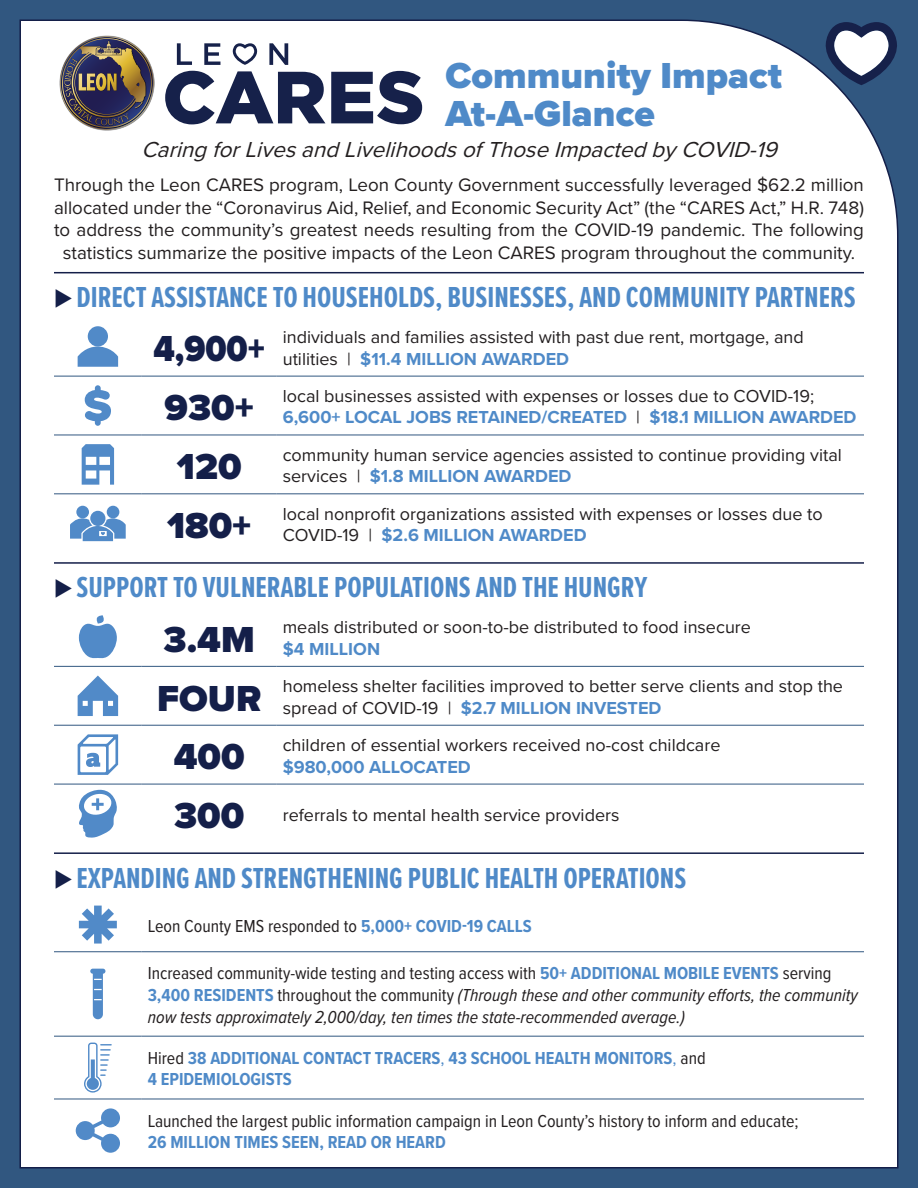
<style>
.page{position:relative;width:918px;height:1188px;background:#315780}
.page>*{position:absolute;margin:0;border:0;box-sizing:border-box;transform-origin:0 0}
.t1{font:900 37.5px/37.5px "Proxima Nova";color:#4f8ac8}
.t2{font:900 37.5px "Proxima Nova";color:#141f49}
.t3{font:900 37.5px "Proxima Nova";color:#141f49;scale:.9 1}
.t4{font:700 30px "Proxima Nova Ex Cn";color:#4f8ac8}
.t5{font:italic 22.5px "Proxima Nova";color:#231f20}
.t6{font:18.75px/22.5px "Proxima Nova";color:#231f20;text-align:center}
.t7{font:18px/21.6px "Proxima Nova";color:#231f20}
.t8{font:italic 18px/21.6px "Proxima Nova Cond";color:#231f20}
.t9{font:18px "Proxima Nova Cond";color:#231f20}
.t10{font:700 18px/21.6px "Proxima Nova Cond";color:#4f8ac8}
.t11{font:700 18px "Proxima Nova";color:#4f8ac8}
.s1{color:#141f49}
.s2{font-weight:700;color:#4f8ac8}
.s3{font-style:normal}
.s4{font-weight:700;font-style:normal;color:#4f8ac8}
.s5{font-weight:400;color:#231f20}
.s6{font-weight:400}
</style>
<div class="page">
<div style="left:19px;top:19px;width:880px;height:1150px;background:#fff"></div>
<svg style="left:824px;top:22px;width:74px;height:63px"></svg>
<svg style="left:165px;top:71px;width:160px;height:53px;background:#7c8299"></svg>
<svg style="left:331px;top:71px;width:91px;height:53px;background:#646b86"></svg>
<svg style="left:177px;top:43px;width:15px;height:22px"></svg>
<svg style="left:204px;top:43px;width:16px;height:22px"></svg>
<svg style="left:269px;top:43px;width:19px;height:22px"></svg>
<svg style="left:232px;top:43px;width:26px;height:22px"></svg>
<img style="left:60px;top:36px;width:94px;height:94px">
<hr style="left:54px;top:272px;width:810px;height:1px;background:#141f49">
<hr style="left:54px;top:376px;width:88px;height:1px;background:#315780">
<hr style="left:142px;top:376px;width:135px;height:1px;background:#315780">
<hr style="left:277px;top:376px;width:587px;height:1px;background:#315780">
<hr style="left:54px;top:435px;width:88px;height:1px;background:#315780">
<hr style="left:142px;top:435px;width:135px;height:1px;background:#315780">
<hr style="left:277px;top:435px;width:587px;height:1px;background:#315780">
<hr style="left:54px;top:493px;width:88px;height:1px;background:#315780">
<hr style="left:142px;top:493px;width:135px;height:1px;background:#315780">
<hr style="left:277px;top:493px;width:587px;height:1px;background:#315780">
<div style="left:88px;top:326px;width:20px;height:20px;background:#518ac8;border-radius:50%"></div>
<svg style="left:78px;top:346px;width:40px;height:21px"></svg>
<svg style="left:85px;top:385px;width:26px;height:41px"></svg>
<svg style="left:82px;top:444px;width:32px;height:41px"></svg>
<div style="left:76px;top:506px;width:13px;height:12px;background:#518ac8;border-radius:50%"></div>
<div style="left:107px;top:506px;width:12px;height:12px;background:#518ac8;border-radius:50%"></div>
<div style="left:90px;top:511px;width:15px;height:15px;background:#518ac8;border-radius:50%"></div>
<svg style="left:70px;top:518px;width:56px;height:23px"></svg>
<hr style="left:54px;top:562px;width:810px;height:2px;background:#141f49">
<hr style="left:54px;top:666px;width:88px;height:1px;background:#315780">
<hr style="left:142px;top:666px;width:135px;height:1px;background:#315780">
<hr style="left:277px;top:666px;width:587px;height:1px;background:#315780">
<hr style="left:54px;top:725px;width:88px;height:1px;background:#315780">
<hr style="left:142px;top:725px;width:135px;height:1px;background:#315780">
<hr style="left:277px;top:725px;width:587px;height:1px;background:#315780">
<hr style="left:54px;top:784px;width:88px;height:1px;background:#315780">
<hr style="left:142px;top:784px;width:135px;height:1px;background:#315780">
<hr style="left:277px;top:784px;width:587px;height:1px;background:#315780">
<svg style="left:79px;top:615px;width:38px;height:44px;background:#89b0d9"></svg>
<svg style="left:78px;top:676px;width:40px;height:40px;background:#90b4dc"></svg>
<svg style="left:78px;top:734px;width:40px;height:41px;background:#b7cee8"></svg>
<svg style="left:78px;top:787px;width:40px;height:51px;background:#a6c3e3"></svg>
<hr style="left:54px;top:852px;width:810px;height:2px;background:#141f49">
<hr style="left:54px;top:1036px;width:88px;height:1px;background:#315780">
<hr style="left:142px;top:1036px;width:722px;height:1px;background:#315780">
<hr style="left:54px;top:1099px;width:88px;height:1px;background:#315780">
<hr style="left:142px;top:1099px;width:722px;height:1px;background:#315780">
<hr style="left:54px;top:951px;width:88px;height:1px;background:#315780">
<hr style="left:142px;top:951px;width:722px;height:1px;background:#315780">
<svg style="left:79px;top:906px;width:38px;height:38px"></svg>
<svg style="left:90px;top:969px;width:15px;height:50px"></svg>
<svg style="left:84px;top:1043px;width:28px;height:50px"></svg>
<svg style="left:76px;top:1108px;width:44px;height:45px;background:#aec9e5"></svg>
<p class="t1" style="left:446px;top:57px;width:338px">Community Impact<br>At-A-Glance</p>
<p class="t5" style="left:141px;top:132px;width:645px">CaringforLivesandLivelihoodsofThoseImpactedbyCOVID-19</p>
<p class="t6" style="left:54px;top:173px;width:812px">Through the Leon CARES program, Leon County Government successfully leveraged $62.2 million allocated under the “Coronavirus Aid, Relief, and Economic Security Act” (the “CARES Act,” H.R. 748) to address the community’s greatest needs resulting from the COVID-19 pandemic. The following statistics summarize the positive impacts of the Leon CARES program throughout the community.</p>
<p class="t4" style="left:54px;top:275px;width:803px"><span class="s1">⊲</span> DIRECT ASSISTANCE TO HOUSEHOLDS, BUSINESSES, AND COMMUNITY PARTNERS</p>
<p class="t3" style="left:153px;top:321px;width:126px">4,900+</p>
<p class="t7" style="left:283px;top:325px;width:523px">individuals and families assisted with past due rent, mortgage, and utilities | <span class="s2">$11.4 MILLION AWARDED</span></p>
<p class="t2" style="left:165px;top:380px;width:91px">930+</p>
<p class="t7" style="left:283px;top:384px;width:575px">local businesses assisted with expenses or losses due to COVID-19;<br><span class="s2">6,600+ LOCAL JOBS RETAINED/CREATED</span> | <span class="s2">$18.1 MILLION AWARDED</span></p>
<p class="t2" style="left:177px;top:439px;width:66px">120</p>
<p class="t7" style="left:283px;top:443px;width:561px">community human service agencies assisted to continue providing vital services | <span class="s2">$1.8 MILLION AWARDED</span></p>
<p class="t2" style="left:167px;top:498px;width:86px">180+</p>
<p class="t7" style="left:283px;top:502px;width:541px">local nonprofit organizations assisted with expenses or losses due to<br>COVID-19 | <span class="s2">$2.6 MILLION AWARDED</span></p>
<p class="t4" style="left:54px;top:566px;width:595px"><span class="s1">⊲</span> SUPPORT TO VULNERABLE POPULATIONS AND THE HUNGRY</p>
<p class="t2" style="left:164px;top:611px;width:93px">3.4M</p>
<p class="t7" style="left:283px;top:616px;width:470px">meals distributed or soon-to-be distributed to food insecure</p>
<p class="t11" style="left:283px;top:635px;width:99px">$4 MILLION</p>
<p class="t2" style="left:157px;top:670px;width:106px">FOUR</p>
<p class="t7" style="left:283px;top:675px;width:562px">homeless shelter facilities improved to better serve clients and stop the spread of COVID-19 | <span class="s2">$2.7 MILLION INVESTED</span></p>
<p class="t2" style="left:174px;top:729px;width:72px">400</p>
<p class="t7" style="left:283px;top:733px;width:439px">children of essential workers received no-cost childcare</p>
<p class="t11" style="left:283px;top:753px;width:190px">$980,000 ALLOCATED</p>
<p class="t2" style="left:174px;top:788px;width:72px">300</p>
<p class="t7" style="left:283px;top:803px;width:338px">referrals to mental health service providers</p>
<p class="t4" style="left:54px;top:856px;width:634px"><span class="s1">⊲</span> EXPANDING AND STRENGTHENING PUBLIC HEALTH OPERATIONS</p>
<p class="t9" style="left:148px;top:913px;width:386px">Leon County EMS responded to <span class="s2">5,000+ COVID-19 CALLS</span></p>
<p class="t8" style="left:148px;top:962px;width:712px"><span class="s3">Increased community-wide testing and testing access with</span> <span class="s4">50+ ADDITIONAL MOBILE EVENTS</span> <span class="s3">serving<br></span><span class="s4">3,400 RESIDENTS</span> <span class="s3">throughout the community</span> (Through these and other community efforts, the community now tests approximately 2,000/day, ten times the state-recommended average.)</p>
<p class="t10" style="left:148px;top:1047px;width:559px"><span class="s5">Hired</span> 38 ADDITIONAL CONTACT TRACERS<span class="s6">,</span> 43 SCHOOL HEALTH MONITORS<span class="s6">,</span> <span class="s5">and<br></span>4 EPIDEMIOLOGISTS</p>
<p class="t9" style="left:148px;top:1107px;width:652px">Launched the largest public information campaign in Leon County’s history to inform and educate;</p>
<p class="t10" style="left:148px;top:1131px;width:300px">26 MILLION TIMES SEEN, READ OR HEARD</p>
</div>
